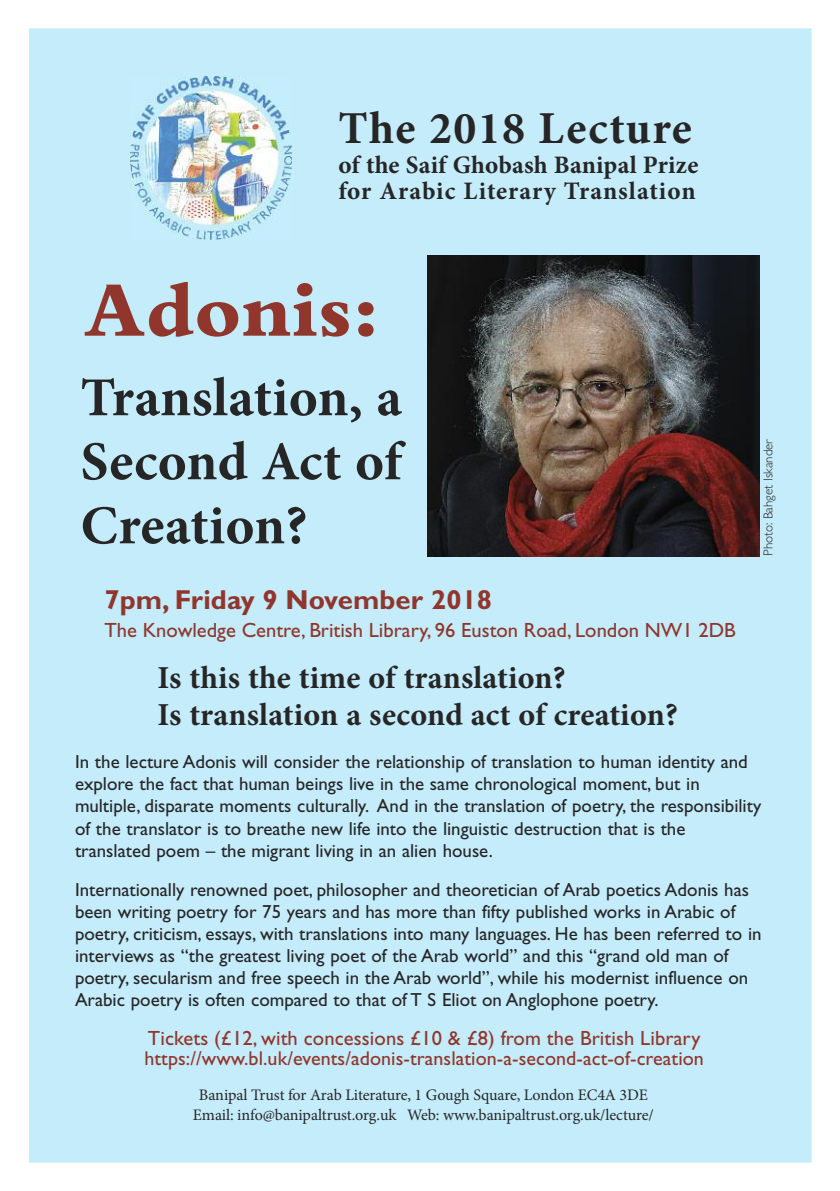
<style>
.page{position:relative;width:840px;height:1191px;background:#fff}
.page>*{position:absolute;margin:0;border:0;box-sizing:border-box;transform-origin:0 0}
.t1{font:800 80px "Bembo";letter-spacing:.005em;color:#90362c}
.t2{font:700 54.8px/64px "Minion Pro";color:#272627;text-align:justify}
.t3{font:700 45.8px "Minion Pro";letter-spacing:.03em;color:#272627}
.t4{font:700 32px/36.6px "Minion Pro";letter-spacing:.005em;color:#272627}
.t5{font:700 27.4px "Gill Sans";letter-spacing:.005em;color:#90362c}
.t6{font:700 25.2px/25.6px "Minion Pro";letter-spacing:.02em;color:#272627}
.t7{font:20.6px "Gill Sans";color:#90362c}
.t8{font:20px "Gill Sans";letter-spacing:.005em;color:#90362c}
.t9{font:18.8px/22px "Gill Sans";color:#272627}
.t10{font:16px/20px "Minion Pro";letter-spacing:-.005em;color:#272627;text-align:center}
.t11{font:300 13px "Gill Sans";color:#272627}
</style>
<div class="page">
<div style="left:29px;top:28px;width:782px;height:1134px;background:#c4ecfb"></div>
<img style="left:130px;top:76px;width:162px;height:163px">
<img style="left:427px;top:255px;width:331px;height:302px">
<h3 class="t3" style="left:338px;top:112px;width:355px">The 2018 Lecture</h3>
<h3 class="t6" style="left:338px;top:154px;width:361px">of the Saif Ghobash Banipal Prize for Arabic Literary Translation</h3>
<h1 class="t1" style="left:84px;top:283px;width:297px">Adonis:</h1>
<h2 class="t2" style="left:80px;top:370px;width:323px">Translation, a Second Act of Creation?</h2>
<h3 class="t5" style="left:104px;top:589px;width:389px">7pm, Friday 9 November 2018</h3>
<p class="t7" style="left:104px;top:622px;width:632px">The Knowledge Centre, British Library, 96 Euston Road, London NW1 2DB</p>
<h3 class="t4" style="left:157px;top:662px;width:521px">Is this the time of translation?<br>Is translation a second act of creation?</h3>
<p class="t11" style="left:762px;top:555px;width:118px;rotate:-90deg">Photo: Bahget Iskander</p>
<p class="t9" style="left:75px;top:753px;width:687px">In the lecture Adonis will consider the relationship of translation to human identity and explore the fact that human beings live in the same chronological moment, but in multiple, disparate moments culturally. And in the translation of poetry, the responsibility of the translator is to breathe new life into the linguistic destruction that is the translated poem – the migrant living in an alien house.</p>
<p class="t9" style="left:75px;top:880px;width:687px">Internationally renowned poet, philosopher and theoretician of Arab poetics Adonis has been writing poetry for 75 years and has more than fifty published works in Arabic of poetry, criticism, essays, with translations into many languages. He has been referred to in interviews as “the greatest living poet of the Arab world” and this “grand old man of poetry, secularism and free speech in the Arab world”, while his modernist influence on Arabic poetry is often compared to that of T S Eliot on Anglophone poetry.</p>
<p class="t7" style="left:148px;top:1030px;width:553px">Tickets (£12, with concessions £10 &amp; £8) from the British Library</p>
<p class="t8" style="left:144px;top:1050px;width:560px">https://www.bl.uk/events/adonis-translation-a-second-act-of-creation</p>
<p class="t10" style="left:193px;top:1085px;width:462px">Banipal Trust for Arab Literature, 1 Gough Square, London EC4A 3DE<br>Email: info@banipaltrust.org.uk Web: www.banipaltrust.org.uk/lecture/</p>
</div>
